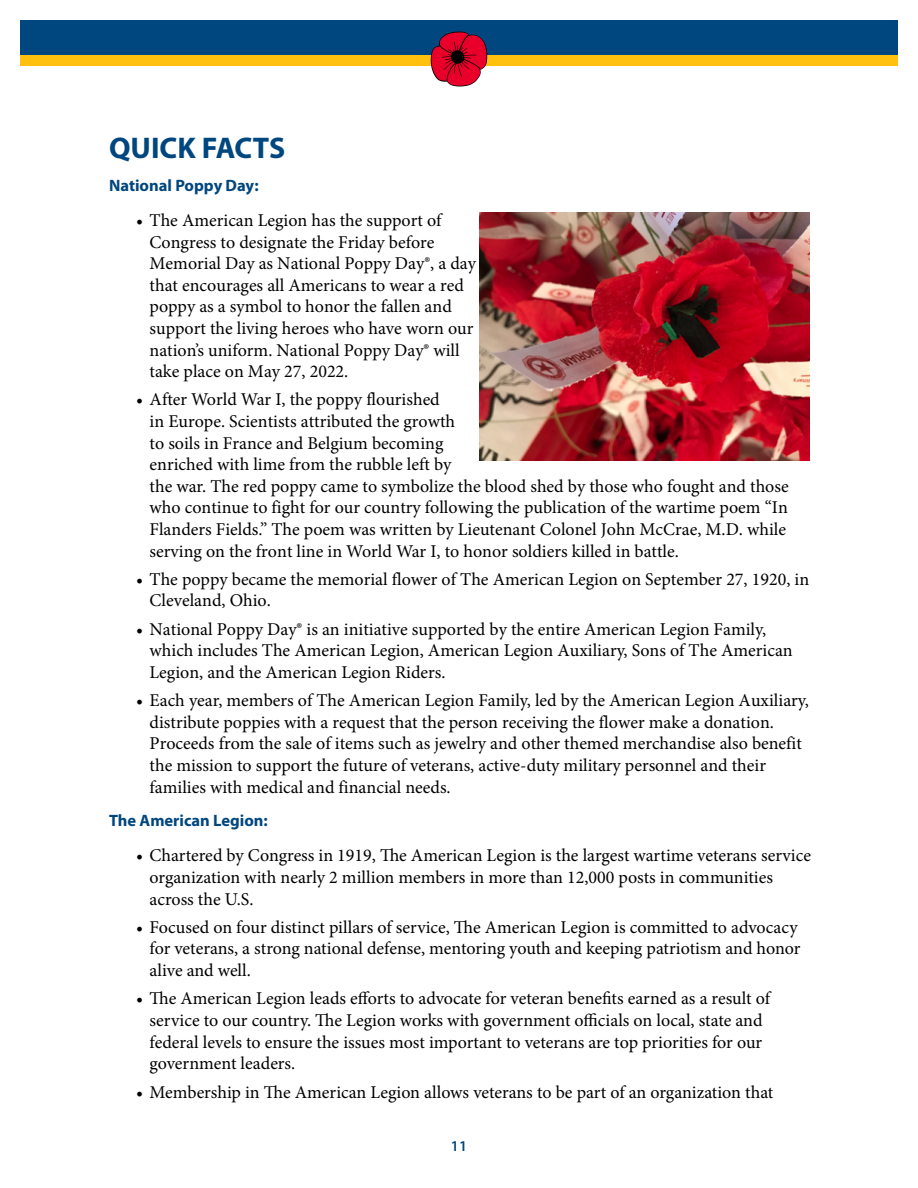
<style>
.page{position:relative;width:918px;height:1188px;background:#fff}
.page>*{position:absolute;margin:0;border:0;box-sizing:border-box;transform-origin:0 0}
.t1{font:700 30px "Myriad Pro";color:#00467f}
.t2{font:18px/21.6px "Minion Pro";color:#000}
.t3{font:700 16.5px "Myriad Pro";color:#00467f}
.t4{font:600 15px "Myriad Pro";color:#00467f}
</style>
<div class="page">
<div style="left:20px;top:20px;width:878px;height:35px;background:#00467f"></div>
<div style="left:20px;top:55px;width:878px;height:11px;background:#ffc10e"></div>
<svg style="left:431px;top:32px;width:56px;height:54px"></svg>
<img style="left:480px;top:212px;width:330px;height:248px">
<h1 class="t1" style="left:109px;top:131px;width:178px">QUICK FACTS</h1>
<p class="t3" style="left:109px;top:176px;width:151px">National Poppy Day:</p>
<p class="t2" style="left:150px;top:209px;width:328px;text-indent:-14px">• The American Legion has the support of Congress to designate the Friday before Memorial Day as National Poppy Day®, a day that encourages all Americans to wear a red poppy as a symbol to honor the fallen and support the living heroes who have worn our nation’s uniform. National Poppy Day® will take place on May 27, 2022.</p>
<p class="t2" style="left:150px;top:389px;width:641px;text-indent:-14px">• After World War I, the poppy flourished<br>in Europe. Scientists attributed the growth<br>to soils in France and Belgium becoming<br>enriched with lime from the rubble left by<br>the war. The red poppy came to symbolize the blood shed by those who fought and those who continue to fight for our country following the publication of the wartime poem “In Flanders Fields.” The poem was written by Lieutenant Colonel John McCrae, M.D. while serving on the front line in World War I, to honor soldiers killed in battle.</p>
<p class="t2" style="left:150px;top:569px;width:661px;text-indent:-14px">• The poppy became the memorial flower of The American Legion on September 27, 1920, in<br>Cleveland, Ohio.</p>
<p class="t2" style="left:150px;top:618px;width:645px;text-indent:-14px">• National Poppy Day® is an initiative supported by the entire American Legion Family, which includes The American Legion, American Legion Auxiliary, Sons of The American<br>Legion, and the American Legion Riders.</p>
<p class="t2" style="left:150px;top:690px;width:661px;text-indent:-14px">• Each year, members of The American Legion Family, led by the American Legion Auxiliary, distribute poppies with a request that the person receiving the flower make a donation.<br>Proceeds from the sale of items such as jewelry and other themed merchandise also benefit the mission to support the future of veterans, active-duty military personnel and their families with medical and financial needs.</p>
<p class="t3" style="left:109px;top:811px;width:160px">The American Legion:</p>
<p class="t2" style="left:150px;top:845px;width:663px;text-indent:-14px">• Chartered by Congress in 1919, The American Legion is the largest wartime veterans service organization with nearly 2 million members in more than 12,000 posts in communities across the U.S.</p>
<p class="t2" style="left:150px;top:916px;width:652px;text-indent:-14px">• Focused on four distinct pillars of service, The American Legion is committed to advocacy for veterans, a strong national defense, mentoring youth and keeping patriotism and honor alive and well.</p>
<p class="t2" style="left:150px;top:988px;width:622px;text-indent:-14px">• The American Legion leads efforts to advocate for veteran benefits earned as a result of service to our country. The Legion works with government officials on local, state and federal levels to ensure the issues most important to veterans are top priorities for our government leaders.</p>
<p class="t2" style="left:136px;top:1081px;width:639px">• Membership in The American Legion allows veterans to be part of an organization that</p>
<p class="t4" style="left:451px;top:1138px;width:18px">11</p>
</div>
